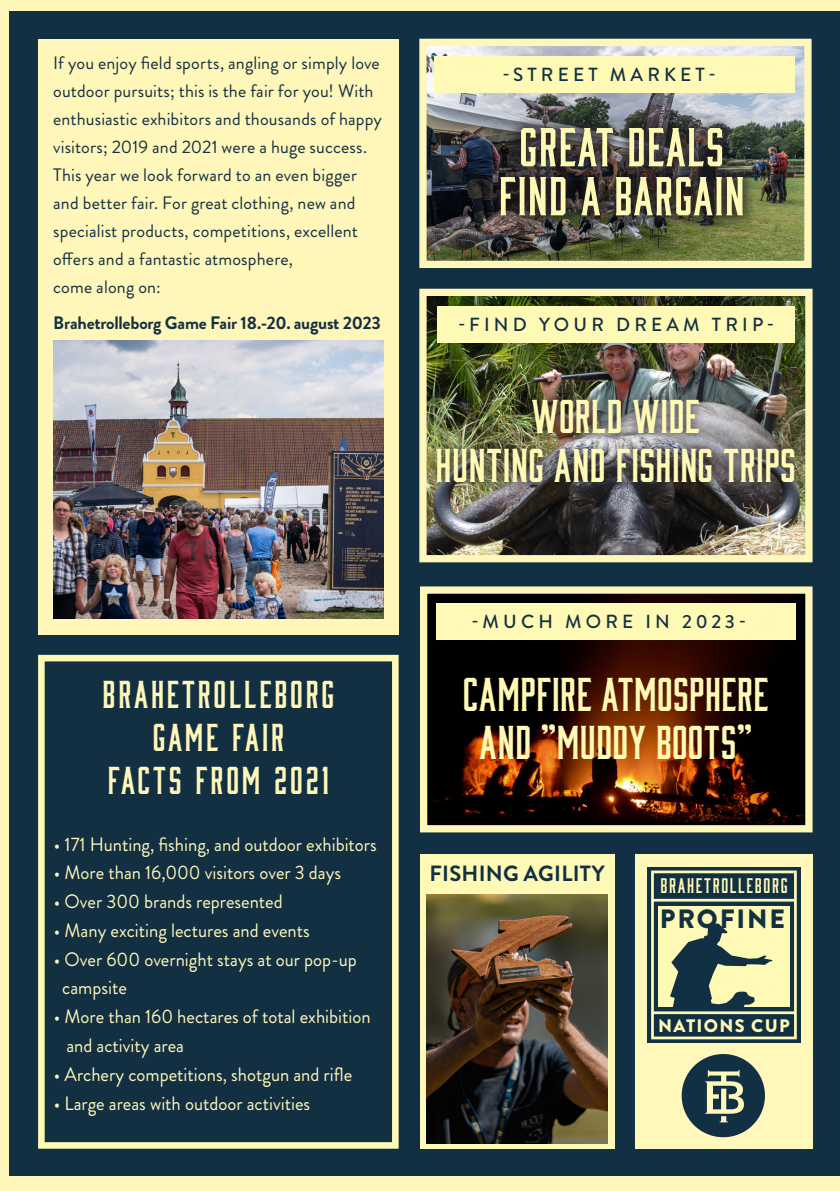
<style>
.page{position:relative;width:840px;height:1191px;background:#fff}
.page>*{position:absolute;margin:0;border:0;box-sizing:border-box;transform-origin:0 0}
.t1{font:50.4px "Bourbon";letter-spacing:.03em;color:#fff9b6}
.t2{font:43.6px "Bourbon";letter-spacing:.015em;color:#fff9b6}
.t3{font:35.8px "Bourbon";letter-spacing:.08em;color:#fff7ba}
.t4{font:900 26.4px "Brandon Grotesque";letter-spacing:.07em;color:#123043}
.t5{font:700 22px "Brandon Grotesque";letter-spacing:.01em;color:#113043}
.t6{font:19.4px "Brandon Grotesque";color:#fff7ba;scale:.96 1}
.t7{font:19.4px "Bourbon";letter-spacing:.085em;color:#fff9b6}
.t8{font:500 19px "Brandon Grotesque";letter-spacing:.22em;color:#133043}
.t9{font:900 18.2px "Brandon Grotesque";letter-spacing:.07em;color:#fff9b6}
.t10{font:18px/28px "Brandon Grotesque";letter-spacing:.01em;color:#133043}
.t11{font:700 18px "Brandon Grotesque";letter-spacing:-.015em;color:#133043}
</style>
<div class="page">
<div style="left:0;top:0;width:839px;height:1191px;background:#fff7ba"></div>
<div style="left:9px;top:11px;width:830px;height:1164px;background:#113043"></div>
<img style="left:427px;top:47px;width:376px;height:213px">
<div style="left:419px;top:39px;width:392px;height:229px;border:7px solid #fff7ba"></div>
<div style="left:38px;top:655px;width:360px;height:493px;background:#133043;border:7px solid #fff9b6"></div>
<div style="left:634px;top:854px;width:178px;height:294px;background:#fff8ba"></div>
<div style="left:647px;top:866px;width:153px;height:176px;background:linear-gradient(to right,#123043,#123043)"></div>
<div style="left:652px;top:872px;width:143px;height:166px;background:#123043"></div>
<div style="left:650px;top:870px;width:146px;height:169px;border:3px solid #fff9b6"></div>
<hr style="left:652px;top:1011px;width:143px;height:3px;background:#fff9b6">
<hr style="left:652px;top:899px;width:143px;height:2px;background:#fff9b6">
<div style="left:657px;top:906px;width:132px;height:101px;background:#fff9b6"></div>
<svg style="left:670px;top:923px;width:102px;height:84px"></svg>
<div style="left:420px;top:854px;width:194px;height:294px;background:#fff9b6"></div>
<img style="left:428px;top:594px;width:376px;height:230px">
<div style="left:420px;top:586px;width:392px;height:246px;border:7px solid #fff7ba"></div>
<div style="left:436px;top:603px;width:359px;height:36px;background:#fff9b6"></div>
<img style="left:427px;top:297px;width:377px;height:257px">
<div style="left:419px;top:289px;width:393px;height:273px;border:7px solid #fff7ba"></div>
<div style="left:426px;top:389px;width:378px;height:104px;background:#231f20;opacity:.91"></div>
<div style="left:437px;top:306px;width:357px;height:37px;background:#fff9b6"></div>
<div style="left:486px;top:113px;width:271px;height:116px;background:#231f20;opacity:.75"></div>
<div style="left:434px;top:56px;width:360px;height:37px;background:#fff9b6"></div>
<div style="left:38px;top:39px;width:360px;height:595px;background:#fff7ba"></div>
<img style="left:54px;top:340px;width:329px;height:278px">
<svg style="left:681px;top:1054px;width:83px;height:83px"></svg>
<img style="left:426px;top:894px;width:181px;height:249px">
<p class="t10" style="left:53px;top:49px;width:330px">If you enjoy field sports, angling or simply love outdoor pursuits; this is the fair for you! With enthusiastic exhibitors and thousands of happy visitors; 2019 and 2021 were a huge success.<br>This year we look forward to an even bigger and better fair. For great clothing, new and specialist products, competitions, excellent offers and a fantastic atmosphere,</p>
<p class="t10" style="left:53px;top:273px;width:109px">come along on:</p>
<p class="t11" style="left:53px;top:310px;width:329px">Brahetrolleborg Game Fair 18.-20. august 2023</p>
<p class="t8" style="left:502px;top:61px;width:215px">-STREET MARKET-</p>
<p class="t1" style="left:519px;top:116px;width:206px">GREAT DEALS</p>
<p class="t1" style="left:498px;top:165px;width:247px">FIND A BARGAIN</p>
<p class="t8" style="left:458px;top:311px;width:317px">-FIND YOUR DREAM TRIP-</p>
<p class="t2" style="left:531px;top:390px;width:169px">WORLD WIDE</p>
<p class="t2" style="left:435px;top:438px;width:362px">HUNTING AND FISHING TRIPS</p>
<p class="t3" style="left:102px;top:672px;width:233px">BRAHETROLLEBORG</p>
<p class="t3" style="left:153px;top:715px;width:133px">GAME FAIR</p>
<p class="t3" style="left:108px;top:758px;width:222px">FACTS FROM 2021</p>
<p class="t6" style="left:54px;top:830px;width:338px">• 171 Hunting, fishing, and outdoor exhibitors</p>
<p class="t6" style="left:54px;top:859px;width:300px">• More than 16,000 visitors over 3 days</p>
<p class="t6" style="left:54px;top:888px;width:240px">• Over 300 brands represented</p>
<p class="t6" style="left:54px;top:917px;width:268px">• Many exciting lectures and events</p>
<p class="t6" style="left:54px;top:945px;width:317px">• Over 600 overnight stays at our pop-up</p>
<p class="t6" style="left:62px;top:974px;width:69px">campsite</p>
<p class="t6" style="left:54px;top:1003px;width:331px">• More than 160 hectares of total exhibition</p>
<p class="t6" style="left:66px;top:1032px;width:124px">and activity area</p>
<p class="t6" style="left:54px;top:1060px;width:312px">• Archery competitions, shotgun and rifle</p>
<p class="t6" style="left:54px;top:1089px;width:268px">• Large areas with outdoor activities</p>
<p class="t8" style="left:471px;top:608px;width:276px">-MUCH MORE IN 2023-</p>
<p class="t2" style="left:462px;top:667px;width:307px">CAMPFIRE ATMOSPHERE</p>
<p class="t2" style="left:479px;top:716px;width:274px">AND ”MUDDY BOOTS”</p>
<p class="t5" style="left:429px;top:857px;width:176px">FISHING AGILITY</p>
<p class="t7" style="left:660px;top:873px;width:129px">BRAHETROLLEBORG</p>
<p class="t4" style="left:659px;top:900px;width:126px">PROFINE</p>
<p class="t9" style="left:658px;top:1012px;width:133px">NATIONS CUP</p>
</div>
